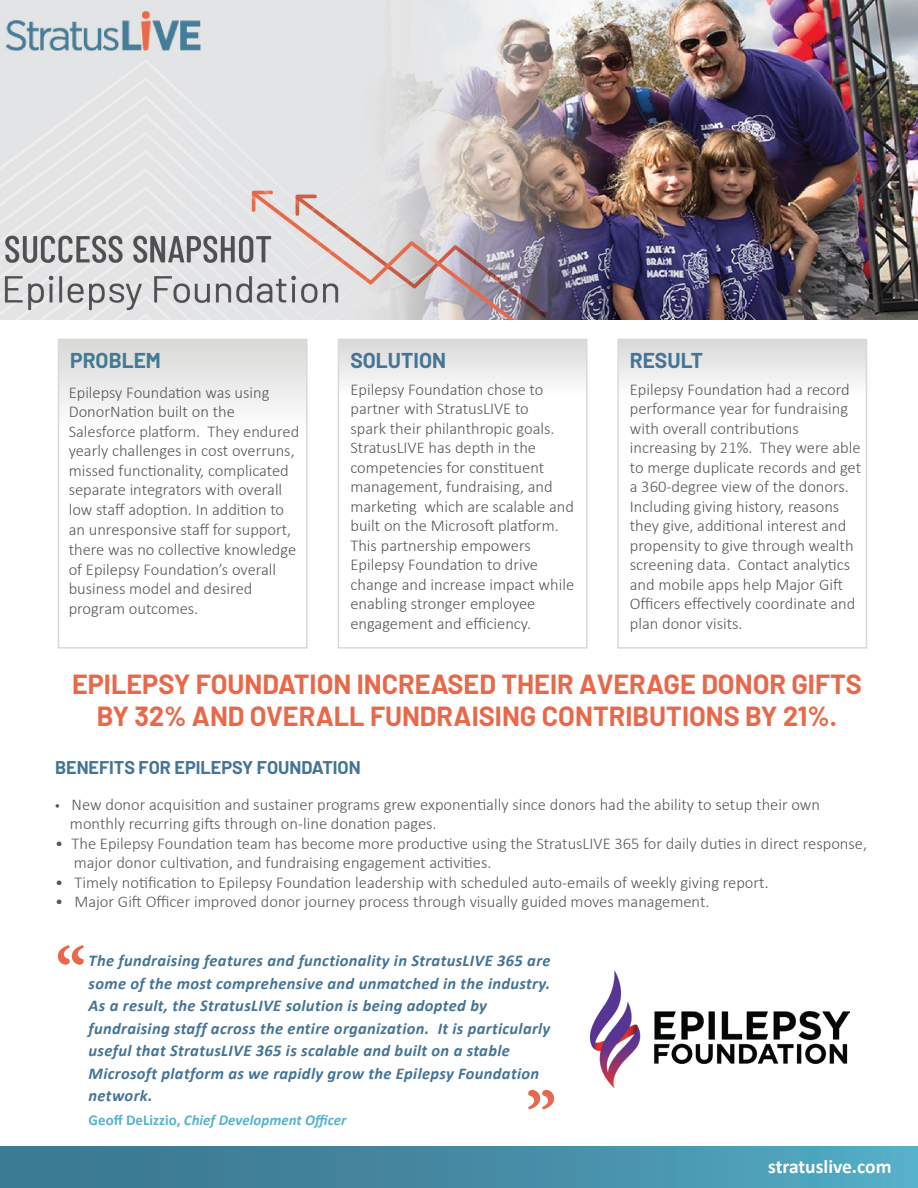
<style>
.page{position:relative;width:918px;height:1188px;background:#fff}
.page>*{position:absolute;margin:0;border:0;box-sizing:border-box;transform-origin:0 0}
.t1{font:700 27px "Barlow";color:#e8694a}
.t2{font:700 21px "Barlow";color:#447496}
.t3{font:700 21px "Barlow";color:#417a93}
.t4{font:700 19.5px "Calibri";color:#fff}
.t5{font:700 18px "Barlow";color:#447496}
.t6{font:300 16.5px/19.5px "Calibri";color:#57585a}
.t7{font:italic 700 16.5px/22.5px "Calibri";letter-spacing:.02em;color:#447496}
.t8{font:italic 700 15px "Calibri";color:#57b3cc}
.s1{font-family:"Barlow";font-weight:400;font-size:15px}
.s2{font-style:normal}
</style>
<div class="page">
<svg style="left:620px;top:342px;width:244px;height:41px"></svg>
<div style="left:617px;top:339px;width:250px;height:310px;border:2px solid #d9d9d9"></div>
<svg style="left:61px;top:342px;width:244px;height:66px"></svg>
<div style="left:58px;top:339px;width:250px;height:310px;border:2px solid #d9d9d9"></div>
<svg style="left:341px;top:342px;width:244px;height:41px"></svg>
<div style="left:338px;top:339px;width:250px;height:310px;border:2px solid #d9d9d9"></div>
<svg style="left:58px;top:945px;width:26px;height:20px"></svg>
<svg style="left:528px;top:1090px;width:26px;height:20px"></svg>
<img style="left:0;top:0;width:918px;height:320px">
<img style="left:590px;top:970px;width:259px;height:118px">
<div style="left:0;top:1146px;width:918px;height:42px;background:linear-gradient(to right,#39728b,#52a9c1)"></div>
<p class="t3" style="left:70px;top:345px;width:92px">PROBLEM</p>
<p class="t2" style="left:350px;top:345px;width:97px">SOLUTION</p>
<p class="t2" style="left:630px;top:345px;width:75px">RESULT</p>
<p class="t6" style="left:69px;top:382px;width:232px">Epilepsy Foundation was using<br>DonorNation built on the<br>Salesforce platform. They endured yearly challenges in cost overruns, missed functionality, complicated separate integrators with overall low staff adoption. In addition to an unresponsive staff for support, there was no collective knowledge of Epilepsy Foundation’s overall business model and desired program outcomes.</p>
<p class="t6" style="left:350px;top:380px;width:225px">Epilepsy Foundation chose to partner with StratusLIVE to<br>spark their philanthropic goals.<br>StratusLIVE has depth in the competencies for constituent management, fundraising, and marketing which are scalable and built on the Microsoft platform.<br>This partnership empowers<br>Epilepsy Foundation to drive change and increase impact while enabling stronger employee engagement and efficiency.</p>
<p class="t6" style="left:630px;top:380px;width:233px">Epilepsy Foundation had a record performance year for fundraising with overall contributions increasing by 21%. They were able to merge duplicate records and get a 360-degree view of the donors.<br>Including giving history, reasons they give, additional interest and propensity to give through wealth screening data. Contact analytics and mobile apps help Major Gift<br>Officers effectively coordinate and plan donor visits.</p>
<p class="t1" style="left:72px;top:664px;width:791px">EPILEPSY FOUNDATION INCREASED THEIR AVERAGE DONOR GIFTS</p>
<p class="t1" style="left:97px;top:696px;width:742px">BY 32% AND OVERALL FUNDRAISING CONTRIBUTIONS BY 21%.</p>
<p class="t5" style="left:55px;top:754px;width:307px">BENEFITS FOR EPILEPSY FOUNDATION</p>
<p class="t6" style="left:70px;top:795px;width:752px;text-indent:-15px"><span class="s1">•</span> New donor acquisition and sustainer programs grew exponentially since donors had the ability to setup their own monthly recurring gifts through on-line donation pages.</p>
<p class="t6" style="left:74px;top:834px;width:795px;text-indent:-19px">• The Epilepsy Foundation team has become more productive using the StratusLIVE 365 for daily duties in direct response, major donor cultivation, and fundraising engagement activities.</p>
<p class="t6" style="left:55px;top:873px;width:715px">• Timely notification to Epilepsy Foundation leadership with scheduled auto-emails of weekly giving report.</p>
<p class="t6" style="left:55px;top:892px;width:656px">• Major Gift Officer improved donor journey process through visually guided moves management.</p>
<p class="t7" style="left:89px;top:949px;width:463px">The fundraising features and functionality in StratusLIVE 365 are some of the most comprehensive and unmatched in the industry.<br>As a result, the StratusLIVE solution is being adopted by fundraising staff across the entire organization. It is particularly useful that StratusLIVE 365 is scalable and built on a stable Microsoft platform as we rapidly grow the Epilepsy Foundation network.</p>
<p class="t8" style="left:89px;top:1110px;width:259px"><span class="s2">Geoff DeLizzio,</span> Chief Development Officer</p>
<p class="t4" style="left:768px;top:1153px;width:125px">stratuslive.com</p>
</div>
